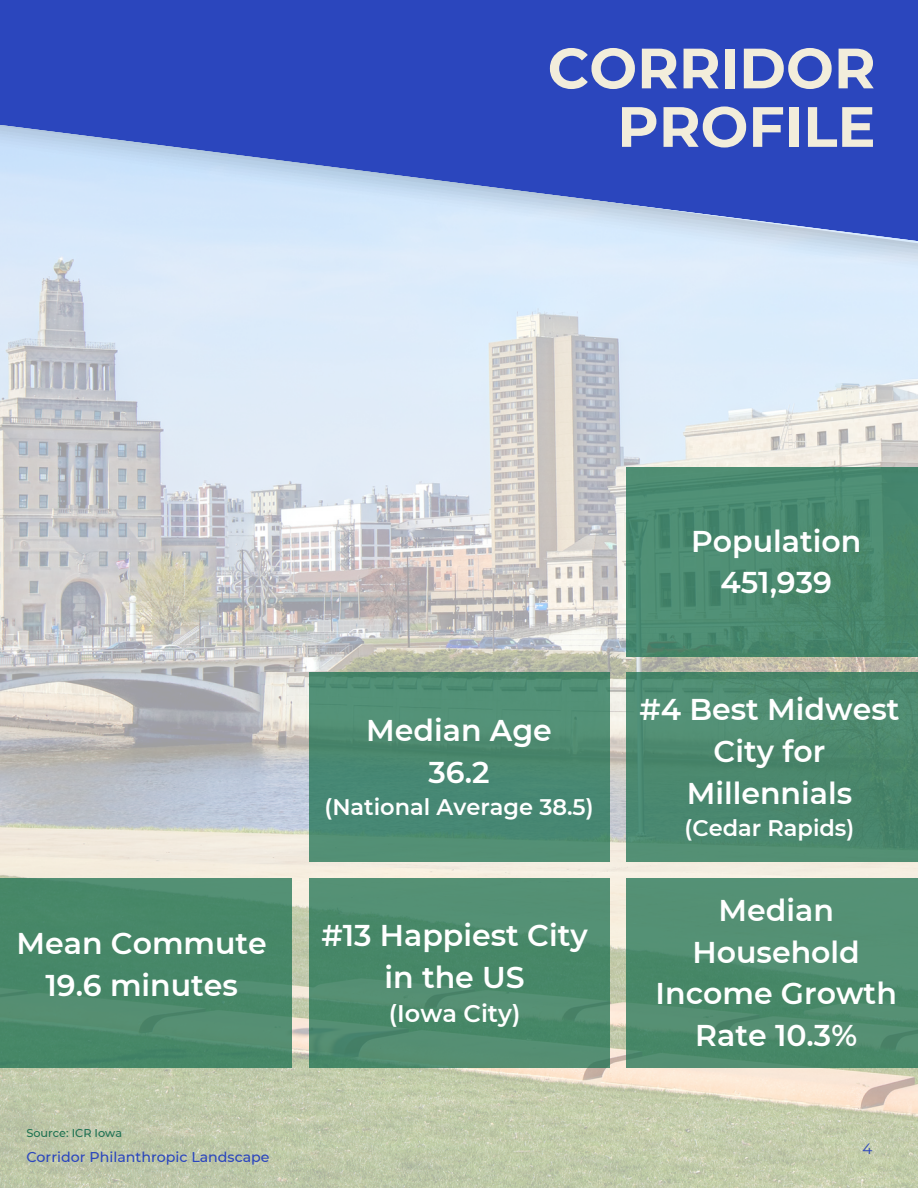
<style>
.page{position:relative;width:918px;height:1188px;background:#fff}
.page>*{position:absolute;margin:0;border:0;box-sizing:border-box;transform-origin:0 0}
.t1{font:700 56.7px "Montserrat";color:#f2eddb}
.t2{font:600 30px/41.7px "Montserrat";color:#fff;text-align:center}
.t3{font:600 24px "Montserrat";color:#fff}
.t4{font:600 22.5px "Montserrat";color:#fff}
.t5{font:15px "Montserrat";color:#2b46bd}
.t6{font:500 14.25px "Montserrat";color:#2b46bd}
.t7{font:500 11.25px "Montserrat";color:#1d7151}
</style>
<div class="page">
<img style="left:0;top:280px;width:918px;height:908px">
<svg style="left:0;top:0;width:918px;height:250px;background:#5770cc"></svg>
<div style="left:626px;top:467px;width:292px;height:190px;background:#4b8a6f"></div>
<div style="left:626px;top:673px;width:292px;height:189px;background:#4b886f"></div>
<div style="left:626px;top:878px;width:292px;height:190px;background:linear-gradient(to right,#4e8c6e,#518e71)"></div>
<div style="left:309px;top:673px;width:300px;height:189px;background:#4b8974"></div>
<div style="left:309px;top:878px;width:300px;height:190px;background:#4f8b6e"></div>
<div style="left:0;top:878px;width:292px;height:190px;background:linear-gradient(to right,#488869,#4b8a6c)"></div>
<p class="t1" style="left:548px;top:33px;width:329px">CORRIDOR</p>
<p class="t1" style="left:617px;top:92px;width:260px">PROFILE</p>
<p class="t2" style="left:17px;top:923px;width:252px">Mean Commute</p>
<p class="t2" style="left:45px;top:964px;width:194px">19.6 minutes</p>
<p class="t7" style="left:26px;top:1126px;width:97px">Source: ICR Iowa</p>
<p class="t6" style="left:26px;top:1148px;width:245px">Corridor Philanthropic Landscape</p>
<p class="t2" style="left:366px;top:710px;width:187px">Median Age</p>
<p class="t2" style="left:429px;top:751px;width:63px">36.2</p>
<p class="t4" style="left:325px;top:794px;width:271px">(National Average 38.5)</p>
<p class="t2" style="left:321px;top:915px;width:268px">#13 Happiest City in the US</p>
<p class="t3" style="left:389px;top:998px;width:133px">(Iowa City)</p>
<p class="t2" style="left:691px;top:520px;width:172px">Population</p>
<p class="t2" style="left:720px;top:562px;width:113px">451,939</p>
<p class="t2" style="left:639px;top:689px;width:262px">#4 Best Midwest<br>City for<br>Millennials</p>
<p class="t4" style="left:685px;top:815px;width:171px">(Cedar Rapids)</p>
<p class="t2" style="left:656px;top:890px;width:243px">Median<br>Household<br>Income Growth<br>Rate 10.3%</p>
<p class="t5" style="left:863px;top:1140px;width:11px">4</p>
</div>
